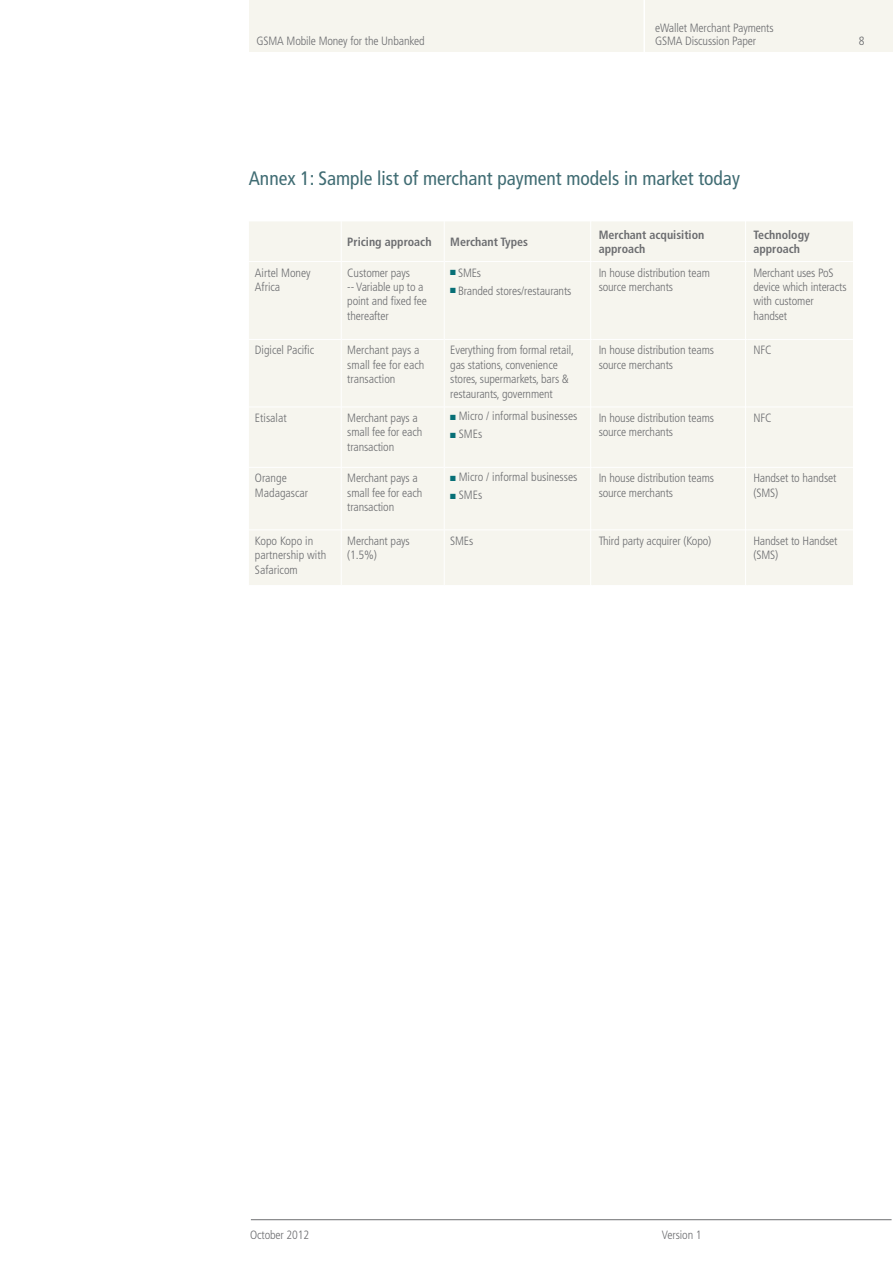
<style>
.page{position:relative;width:893px;height:1263px;background:#fff}
.page>*{position:absolute;margin:0;border:0;box-sizing:border-box;transform-origin:0 0}
.SUB_HEAD_Green{font:condensed 19.5px "Frutiger";color:#406c73}
._6__BODY_COPY{font:300 condensed 12px/14.4px "Frutiger";letter-spacing:-.01em;color:#6c6d70}
.body_copy_bullets{font:300 condensed 12px/14.4px "Frutiger";color:#6c6d70}
.Question{font:700 condensed 12px/14.4px "Frutiger";color:#6c6d70}
.body_copy{font:300 condensed 12px/14.4px "Frutiger";color:#6c6d70}
.heading{font:300 condensed 12px "Frutiger";color:#6c6d70}
.s1{color:#076f76}
</style>
<div class="page">
<div style="left:249px;top:0;width:395px;height:52px;background:#f6f5ee"></div>
<div style="left:645px;top:0;width:206px;height:52px;background:#f6f5ee"></div>
<hr style="left:643px;top:0;width:2px;height:64px;background:#fff">
<hr style="left:251px;top:1219px;width:640px;height:1px;background:#6c6d70">
<div style="left:249px;top:222px;width:604px;height:363px;background:#f6f5ee"></div>
<hr style="left:249px;top:261px;width:92px;height:1px;background:#fff">
<hr style="left:341px;top:261px;width:103px;height:1px;background:#fff">
<hr style="left:445px;top:261px;width:148px;height:1px;background:#fff">
<hr style="left:593px;top:261px;width:154px;height:1px;background:#fff">
<hr style="left:747px;top:261px;width:106px;height:1px;background:#fff">
<hr style="left:249px;top:339px;width:92px;height:1px;background:#fff">
<hr style="left:341px;top:339px;width:103px;height:1px;background:#fff">
<hr style="left:445px;top:339px;width:148px;height:1px;background:#fff">
<hr style="left:593px;top:339px;width:154px;height:1px;background:#fff">
<hr style="left:747px;top:339px;width:106px;height:1px;background:#fff">
<hr style="left:249px;top:407px;width:92px;height:1px;background:#fff">
<hr style="left:341px;top:407px;width:103px;height:1px;background:#fff">
<hr style="left:445px;top:407px;width:148px;height:1px;background:#fff">
<hr style="left:593px;top:407px;width:154px;height:1px;background:#fff">
<hr style="left:747px;top:407px;width:106px;height:1px;background:#fff">
<hr style="left:249px;top:467px;width:92px;height:1px;background:#fff">
<hr style="left:341px;top:467px;width:103px;height:1px;background:#fff">
<hr style="left:445px;top:467px;width:148px;height:1px;background:#fff">
<hr style="left:593px;top:467px;width:154px;height:1px;background:#fff">
<hr style="left:747px;top:467px;width:106px;height:1px;background:#fff">
<hr style="left:249px;top:530px;width:92px;height:1px;background:#fff">
<hr style="left:341px;top:530px;width:103px;height:1px;background:#fff">
<hr style="left:445px;top:530px;width:148px;height:1px;background:#fff">
<hr style="left:593px;top:530px;width:154px;height:1px;background:#fff">
<hr style="left:747px;top:530px;width:106px;height:1px;background:#fff">
<hr style="left:341px;top:221px;width:1px;height:40px;background:#fff">
<hr style="left:341px;top:262px;width:1px;height:77px;background:#fff">
<hr style="left:341px;top:340px;width:1px;height:67px;background:#fff">
<hr style="left:341px;top:407px;width:1px;height:60px;background:#fff">
<hr style="left:341px;top:467px;width:1px;height:63px;background:#fff">
<hr style="left:341px;top:530px;width:1px;height:55px;background:#fff">
<hr style="left:444px;top:221px;width:1px;height:40px;background:#fff">
<hr style="left:444px;top:261px;width:1px;height:78px;background:#fff">
<hr style="left:444px;top:339px;width:1px;height:68px;background:#fff">
<hr style="left:444px;top:407px;width:1px;height:60px;background:#fff">
<hr style="left:444px;top:467px;width:1px;height:63px;background:#fff">
<hr style="left:444px;top:530px;width:1px;height:55px;background:#fff">
<hr style="left:590px;top:218px;width:1px;height:381px;background:#fff">
<hr style="left:745px;top:218px;width:1px;height:381px;background:#fff">
<div style="left:853px;top:0;width:40px;height:52px;background:#f6f5ee"></div>
<p class="_6__BODY_COPY" style="left:655px;top:21px;width:120px;line-height:13.5px">eWallet Merchant Payments<br>GSMA Discussion Paper</p>
<p class="_6__BODY_COPY" style="left:257px;top:34px;width:170px">GSMA Mobile Money for the Unbanked</p>
<p class="_6__BODY_COPY" style="left:859px;top:33px;width:14px">A8</p>
<p class="heading" style="left:859px;top:34px;width:7px">8</p>
<p class="SUB_HEAD_Green" style="left:249px;top:167px;width:493px">Annex 1: Sample list of merchant payment models in market today</p>
<p class="Question" style="left:347px;top:234px;width:86px">Pricing approach</p>
<p class="Question" style="left:450px;top:234px;width:79px">Merchant Types</p>
<p class="Question" style="left:599px;top:227px;width:107px">Merchant acquisition approach</p>
<p class="Question" style="left:753px;top:227px;width:58px">Technology approach</p>
<p class="body_copy_bullets" style="left:255px;top:265px;width:57px">Airtel Money<br>Africa</p>
<p class="_6__BODY_COPY" style="left:347px;top:265px;width:81px">Customer pays<br>-- Variable up to a point and fixed fee thereafter</p>
<p class="_6__BODY_COPY" style="left:450px;top:265px;width:32px"><span class="s1">■</span> SMEs</p>
<p class="_6__BODY_COPY" style="left:450px;top:283px;width:123px"><span class="s1">■</span> Branded stores/restaurants</p>
<p class="_6__BODY_COPY" style="left:599px;top:265px;width:113px">In house distribution team</p>
<p class="_6__BODY_COPY" style="left:599px;top:280px;width:76px">source merchants</p>
<p class="_6__BODY_COPY" style="left:753px;top:265px;width:95px">Merchant uses PoS device which interacts with customer handset</p>
<p class="body_copy_bullets" style="left:255px;top:343px;width:61px">Digicel Pacific</p>
<p class="body_copy" style="left:347px;top:343px;width:79px">Merchant pays a small fee for each transaction</p>
<p class="_6__BODY_COPY" style="left:450px;top:343px;width:125px">Everything from formal retail, gas stations, convenience stores, supermarkets, bars &amp; restaurants, government</p>
<p class="_6__BODY_COPY" style="left:599px;top:343px;width:117px">In house distribution teams source merchants</p>
<p class="_6__BODY_COPY" style="left:753px;top:343px;width:20px">NFC</p>
<p class="body_copy_bullets" style="left:255px;top:411px;width:33px">Etisalat</p>
<p class="_6__BODY_COPY" style="left:347px;top:411px;width:77px">Merchant pays a small fee for each transaction</p>
<p class="body_copy_bullets" style="left:450px;top:409px;width:129px"><span class="s1">■</span> Micro / informal businesses</p>
<p class="_6__BODY_COPY" style="left:599px;top:411px;width:117px">In house distribution teams source merchants</p>
<p class="_6__BODY_COPY" style="left:753px;top:411px;width:20px">NFC</p>
<p class="body_copy_bullets" style="left:450px;top:427px;width:34px"><span class="s1">■</span> SMEs</p>
<p class="body_copy_bullets" style="left:255px;top:471px;width:55px">Orange<br>Madagascar</p>
<p class="_6__BODY_COPY" style="left:347px;top:471px;width:77px">Merchant pays a small fee for each transaction</p>
<p class="body_copy_bullets" style="left:450px;top:470px;width:129px"><span class="s1">■</span> Micro / informal businesses</p>
<p class="body_copy_bullets" style="left:450px;top:488px;width:34px"><span class="s1">■</span> SMEs</p>
<p class="_6__BODY_COPY" style="left:599px;top:471px;width:117px">In house distribution teams source merchants</p>
<p class="_6__BODY_COPY" style="left:753px;top:471px;width:85px">Handset to handset (SMS)</p>
<p class="body_copy_bullets" style="left:255px;top:534px;width:73px">Kopo Kopo in partnership with<br>Safaricom</p>
<p class="_6__BODY_COPY" style="left:347px;top:534px;width:64px">Merchant pays (1.5%)</p>
<p class="_6__BODY_COPY" style="left:450px;top:534px;width:25px">SMEs</p>
<p class="_6__BODY_COPY" style="left:599px;top:534px;width:114px">Third party acquirer (Kopo)</p>
<p class="_6__BODY_COPY" style="left:753px;top:534px;width:86px">Handset to Handset (SMS)</p>
<p class="_6__BODY_COPY" style="left:250px;top:1227px;width:61px">October 2012</p>
<p class="_6__BODY_COPY" style="left:662px;top:1227px;width:41px">Version 1</p>
</div>
